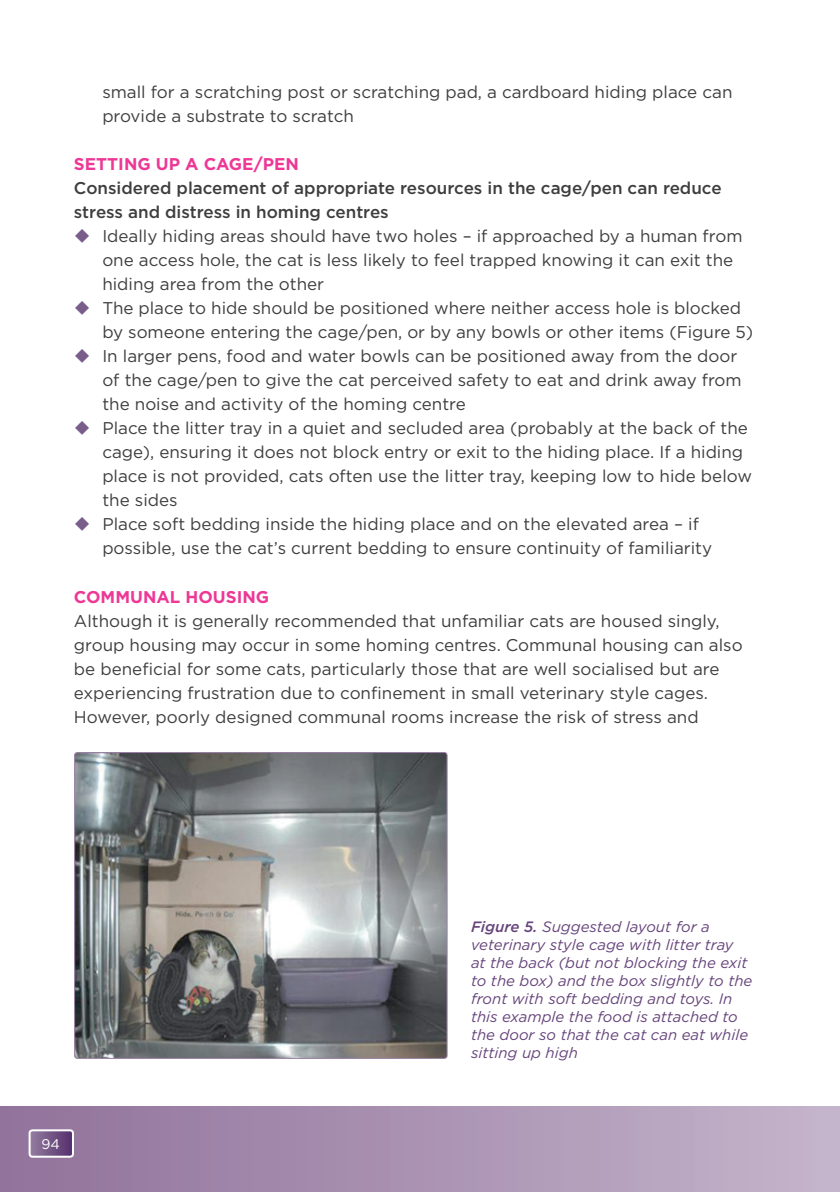
<style>
.page{position:relative;width:840px;height:1192px;background:#fff}
.page>*{position:absolute;margin:0;border:0;box-sizing:border-box;transform-origin:0 0}
.t1{font:17px/24px "Gotham";color:#3e3e3f}
.t2{font:500 17px/24px "Gotham";color:#3e3e3f}
.t3{font:700 17px "Gotham";color:#ed3896}
.t4{font:italic 15px/18px "Gotham";color:#66447b}
.t5{font:14px "Gotham";color:#fff}
.s1{color:#795d8b}
.s2{font-weight:500}
</style>
<div class="page">
<div style="left:0;top:1106px;width:840px;height:85px;background:linear-gradient(to right,#91729a,#c4b4cb)"></div>
<svg style="left:32px;top:1131px;width:39px;height:23px"></svg>
<div style="left:29px;top:1128px;width:45px;height:29px;border:2px solid #fff;border-radius:3px"></div>
<img style="left:76px;top:753px;width:371px;height:305px">
<div style="left:74px;top:751px;width:373px;height:307px;border:1px solid #977fa3;border-radius:3px"></div>
<p class="t1" style="left:102px;top:80px;width:631px">small for a scratching post or scratching pad, a cardboard hiding place can provide a substrate to scratch</p>
<p class="t3" style="left:74px;top:154px;width:226px">SETTING UP A CAGE/PEN</p>
<p class="t2" style="left:74px;top:176px;width:649px">Considered placement of appropriate resources in the cage/pen can reduce stress and distress in homing centres</p>
<p class="t1" style="left:102px;top:224px;width:641px;text-indent:-28px"><span class="s1">◆</span> Ideally hiding areas should have two holes – if approached by a human from one access hole, the cat is less likely to feel trapped knowing it can exit the hiding area from the other</p>
<p class="t1" style="left:102px;top:296px;width:652px;text-indent:-28px"><span class="s1">◆</span> The place to hide should be positioned where neither access hole is blocked by someone entering the cage/pen, or by any bowls or other items (Figure 5)</p>
<p class="t1" style="left:102px;top:344px;width:641px;text-indent:-28px"><span class="s1">◆</span> In larger pens, food and water bowls can be positioned away from the door of the cage/pen to give the cat perceived safety to eat and drink away from the noise and activity of the homing centre</p>
<p class="t1" style="left:102px;top:416px;width:651px;text-indent:-28px"><span class="s1">◆</span> Place the litter tray in a quiet and secluded area (probably at the back of the cage), ensuring it does not block entry or exit to the hiding place. If a hiding place is not provided, cats often use the litter tray, keeping low to hide below the sides</p>
<p class="t1" style="left:102px;top:512px;width:611px;text-indent:-28px"><span class="s1">◆</span> Place soft bedding inside the hiding place and on the elevated area – if possible, use the cat’s current bedding to ensure continuity of familiarity</p>
<p class="t3" style="left:74px;top:586px;width:197px">COMMUNAL HOUSING</p>
<p class="t1" style="left:74px;top:608px;width:670px">Although it is generally recommended that unfamiliar cats are housed singly, group housing may occur in some homing centres. Communal housing can also be beneficial for some cats, particularly those that are well socialised but are experiencing frustration due to confinement in small veterinary style cages.<br>However, poorly designed communal rooms increase the risk of stress and</p>
<p class="t5" style="left:41px;top:1136px;width:20px">94</p>
<p class="t4" style="left:471px;top:917px;width:283px"><span class="s2">Figure 5.</span> Suggested layout for a veterinary style cage with litter tray<br>at the back (but not blocking the exit to the box) and the box slightly to the front with soft bedding and toys. In this example the food is attached to the door so that the cat can eat while sitting up high</p>
</div>
